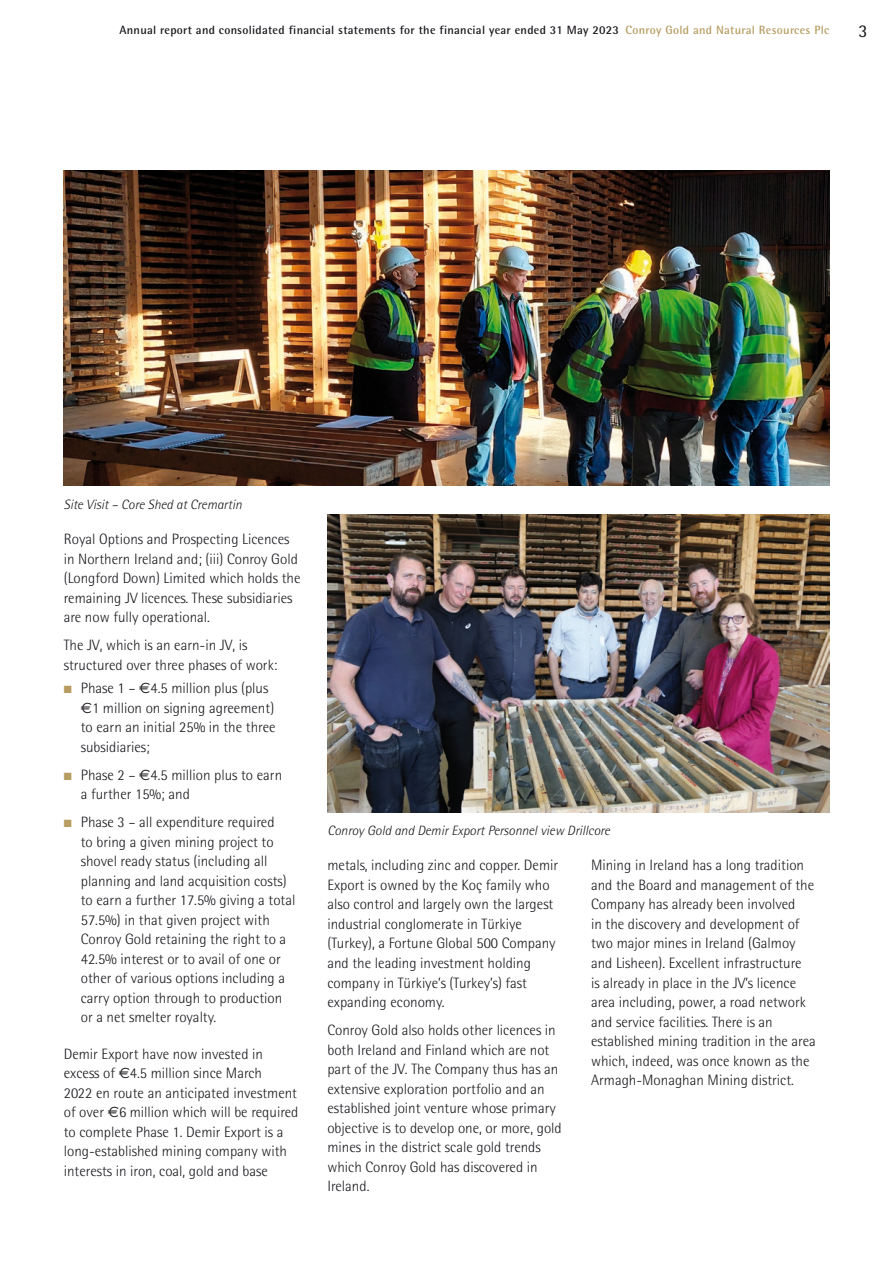
<style>
.page{position:relative;width:893px;height:1263px;background:#fff}
.page>*{position:absolute;margin:0;border:0;box-sizing:border-box;transform-origin:0 0}
.t1{font:18px "Rotis Semi Sans";color:#1a171c}
.Body_Text__2{font:300 15px/19.5px "Rotis Semi Sans";color:#1a171c}
.Body_Text__1{font:300 15px/19.5px "Rotis Semi Sans";color:#1a171c}
.t2{font:italic 300 13.5px "Rotis Semi Sans";color:#1a171c}
.t3{font:700 12px "Rotis Semi Sans";letter-spacing:.025em;color:#1a171c}
.s1{color:#b79d62}
.s2{font-family:"Euro Sans Std";font-weight:400}
</style>
<div class="page">
<img style="left:64px;top:170px;width:765px;height:316px">
<img style="left:327px;top:514px;width:502px;height:298px">
<p class="t3" style="left:119px;top:23px;width:711px">Annual report and consolidated financial statements for the financial year ended 31 May 2023 <span class="s1">Conroy Gold and Natural Resources Plc</span></p>
<p class="t1" style="left:858px;top:20px;width:11px">3</p>
<p class="t2" style="left:64px;top:496px;width:180px">Site Visit – Core Shed at Cremartin</p>
<p class="Body_Text__2" style="left:64px;top:529px;width:238px">Royal Options and Prospecting Licences in Northern Ireland and; (iii) Conroy Gold (Longford Down) Limited which holds the remaining JV licences. These subsidiaries are now fully operational.</p>
<p class="Body_Text__1" style="left:64px;top:635px;width:215px">The JV, which is an earn-in JV, is structured over three phases of work:</p>
<p class="Body_Text__2" style="left:81px;top:678px;width:196px;text-indent:-17px"><span class="s1">■</span> Phase 1 – <span class="s2">€</span>4.5 million plus (plus <span class="s2">€</span>1 million on signing agreement) to earn an initial 25% in the three subsidiaries;</p>
<p class="Body_Text__2" style="left:81px;top:765px;width:203px;text-indent:-17px"><span class="s1">■</span> Phase 2 – <span class="s2">€</span>4.5 million plus to earn a further 15%; and</p>
<p class="Body_Text__2" style="left:81px;top:812px;width:216px;text-indent:-17px"><span class="s1">■</span> Phase 3 – all expenditure required<br>to bring a given mining project to shovel ready status (including all planning and land acquisition costs) to earn a further 17.5% giving a total 57.5%) in that given project with Conroy Gold retaining the right to a 42.5% interest or to avail of one or other of various options including a carry option through to production or a net smelter royalty.</p>
<p class="Body_Text__2" style="left:64px;top:1044px;width:236px">Demir Export have now invested in excess of <span class="s2">€</span>4.5 million since March<br>2022 en route an anticipated investment of over <span class="s2">€</span>6 million which will be required to complete Phase 1. Demir Export is a long-established mining company with interests in iron, coal, gold and base</p>
<p class="t2" style="left:327px;top:823px;width:284px">Conroy Gold and Demir Export Personnel view Drillcore</p>
<p class="Body_Text__2" style="left:327px;top:856px;width:232px">metals, including zinc and copper. Demir Export is owned by the Koç family who also control and largely own the largest industrial conglomerate in Türkiye (Turkey), a Fortune Global 500 Company and the leading investment holding company in Türkiye’s (Turkey’s) fast expanding economy.</p>
<p class="Body_Text__2" style="left:327px;top:1020px;width:236px">Conroy Gold also holds other licences in both Ireland and Finland which are not part of the JV. The Company thus has an extensive exploration portfolio and an established joint venture whose primary objective is to develop one, or more, gold mines in the district scale gold trends which Conroy Gold has discovered in Ireland.</p>
<p class="Body_Text__2" style="left:591px;top:856px;width:226px">Mining in Ireland has a long tradition and the Board and management of the Company has already been involved<br>in the discovery and development of two major mines in Ireland (Galmoy and Lisheen). Excellent infrastructure<br>is already in place in the JV’s licence area including, power, a road network and service facilities. There is an established mining tradition in the area which, indeed, was once known as the Armagh-Monaghan Mining district.</p>
</div>
